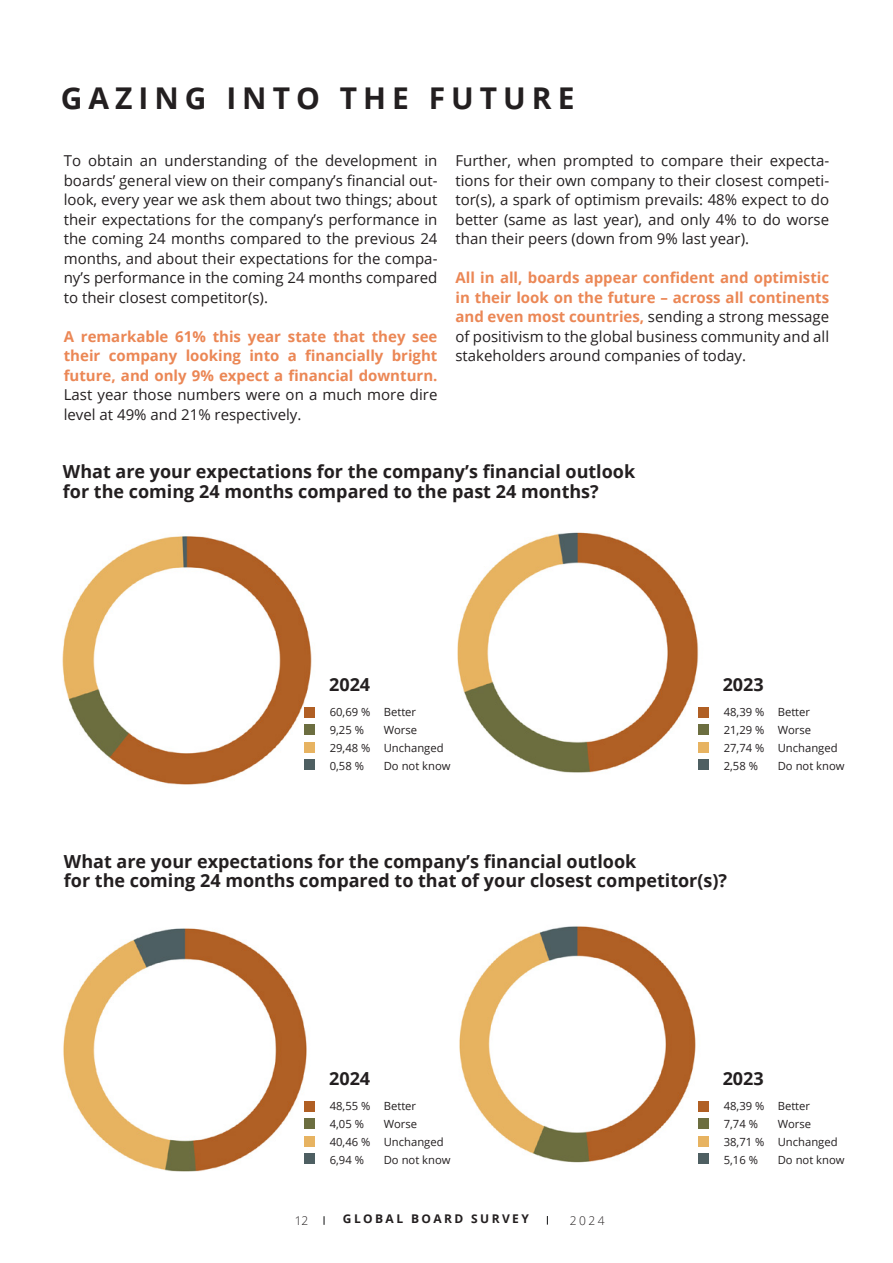
<style>
.page{position:relative;width:893px;height:1263px;background:#fff}
.page>*{position:absolute;margin:0;border:0;box-sizing:border-box;transform-origin:0 0}
.Rubrik{font:700 30px "Open Sans";letter-spacing:.2em;color:#231f20}
.Mellemrubrik{font:700 18px/19.5px "Open Sans";color:#231f20}
.Fremhævelse_brødtekst{font:15px/19.5px "Open Sans";color:#231f20;text-align:justify}
.Fremhævelse_brødtekst-2{font:700 15px/19.5px "Open Sans";color:#eb8755;text-align:justify}
.t1{font:700 12px "Open Sans";letter-spacing:.2em;color:#231f20}
.t2{font:300 12px "Open Sans";letter-spacing:.2em;color:#231f20}
.Billedtekst{font:11.25px "Open Sans";color:#231f20}
.s1{font-weight:400;color:#231f20}
</style>
<div class="page">
<img style="left:62px;top:536px;width:253px;height:249px">
<img style="left:457px;top:532px;width:249px;height:241px">
<div style="left:305px;top:707px;width:10px;height:11px;background:#b05f24"></div>
<div style="left:699px;top:707px;width:10px;height:11px;background:#b05f24"></div>
<div style="left:305px;top:725px;width:10px;height:10px;background:#6c6e40"></div>
<div style="left:699px;top:725px;width:10px;height:10px;background:#6c6e40"></div>
<div style="left:305px;top:742px;width:10px;height:10px;background:#e7b361"></div>
<div style="left:699px;top:742px;width:10px;height:10px;background:#e7b361"></div>
<div style="left:305px;top:759px;width:10px;height:11px;background:#4e5f62"></div>
<div style="left:699px;top:759px;width:10px;height:11px;background:#4e5f62"></div>
<img style="left:63px;top:928px;width:252px;height:243px">
<img style="left:459px;top:926px;width:249px;height:238px">
<div style="left:305px;top:1101px;width:10px;height:11px;background:#b05f24"></div>
<div style="left:699px;top:1101px;width:10px;height:11px;background:#b05f24"></div>
<div style="left:305px;top:1119px;width:10px;height:10px;background:#6c6e40"></div>
<div style="left:699px;top:1119px;width:10px;height:10px;background:#6c6e40"></div>
<div style="left:305px;top:1136px;width:10px;height:10px;background:#e7b361"></div>
<div style="left:699px;top:1136px;width:10px;height:10px;background:#e7b361"></div>
<div style="left:305px;top:1153px;width:10px;height:11px;background:#4e5f62"></div>
<div style="left:699px;top:1153px;width:10px;height:11px;background:#4e5f62"></div>
<p class="Rubrik" style="left:61px;top:77px;width:515px">GAZING INTO THE FUTURE</p>
<p class="Fremhævelse_brødtekst" style="left:64px;top:151px;width:375px">To obtain an understanding of the development in boards’ general view on their company’s financial out&shy;look, every year we ask them about two things; about their expectations for the company’s performance in the coming 24 months compared to the previous 24 months, and about their expectations for the compa&shy;ny’s performance in the coming 24 months compared to their closest competitor(s).</p>
<p class="Fremhævelse_brødtekst-2" style="left:64px;top:326px;width:375px">A remarkable 61% this year state that they see their company looking into a financially bright future, and only 9% expect a financial downturn.<br><span class="s1">Last year those numbers were on a much more dire level at 49% and 21% respectively.</span></p>
<p class="Fremhævelse_brødtekst" style="left:455px;top:151px;width:375px">Further, when prompted to compare their expecta&shy;tions for their own company to their closest competi&shy;tor(s), a spark of optimism prevails: 48% expect to do better (same as last year), and only 4% to do worse than their peers (down from 9% last year).</p>
<p class="Fremhævelse_brødtekst-2" style="left:455px;top:268px;width:375px">All in all, boards appear confident and optimistic in their look on the future – across all continents and even most countries, <span class="s1">sending a strong message of positivism to the global business community and all stakeholders around companies of today.</span></p>
<p class="Mellemrubrik" style="left:63px;top:462px;width:574px">What are your expectations for the company’s financial outlook for the coming 24 months compared to the past 24 months?</p>
<p class="Mellemrubrik" style="left:329px;top:674px;width:43px">2024</p>
<p class="Mellemrubrik" style="left:723px;top:674px;width:43px">2023</p>
<p class="Billedtekst" style="left:330px;top:704px;width:88px">60,69 % Better</p>
<p class="Billedtekst" style="left:330px;top:722px;width:36px">9,25 %</p>
<p class="Billedtekst" style="left:384px;top:722px;width:35px">Worse</p>
<p class="Billedtekst" style="left:330px;top:740px;width:115px">29,48 % Unchanged</p>
<p class="Billedtekst" style="left:330px;top:758px;width:36px">0,58 %</p>
<p class="Billedtekst" style="left:384px;top:758px;width:68px">Do not know</p>
<p class="Billedtekst" style="left:724px;top:704px;width:88px">48,39 % Better</p>
<p class="Billedtekst" style="left:724px;top:722px;width:89px">21,29 % Worse</p>
<p class="Billedtekst" style="left:724px;top:740px;width:115px">27,74 % Unchanged</p>
<p class="Billedtekst" style="left:724px;top:758px;width:36px">2,58 %</p>
<p class="Billedtekst" style="left:778px;top:758px;width:68px">Do not know</p>
<p class="Mellemrubrik" style="left:64px;top:851px;width:665px">What are your expectations for the company’s financial outlook<br>for the coming 24 months compared to that of your closest competitor(s)?</p>
<p class="Mellemrubrik" style="left:329px;top:1069px;width:43px">2024</p>
<p class="Mellemrubrik" style="left:723px;top:1069px;width:43px">2023</p>
<p class="Billedtekst" style="left:330px;top:1098px;width:88px">48,55 % Better</p>
<p class="Billedtekst" style="left:330px;top:1116px;width:36px">4,05 %</p>
<p class="Billedtekst" style="left:384px;top:1116px;width:35px">Worse</p>
<p class="Billedtekst" style="left:330px;top:1134px;width:115px">40,46 % Unchanged</p>
<p class="Billedtekst" style="left:330px;top:1152px;width:36px">6,94 %</p>
<p class="Billedtekst" style="left:384px;top:1152px;width:68px">Do not know</p>
<p class="t2" style="left:295px;top:1212px;width:15px">12</p>
<p class="t1" style="left:343px;top:1210px;width:187px">GLOBAL BOARD SURVEY</p>
<p class="t2" style="left:570px;top:1212px;width:36px">2024</p>
<p class="Billedtekst" style="left:724px;top:1098px;width:88px">48,39 % Better</p>
<p class="Billedtekst" style="left:724px;top:1116px;width:36px">7,74 %</p>
<p class="Billedtekst" style="left:778px;top:1116px;width:35px">Worse</p>
<p class="Billedtekst" style="left:724px;top:1134px;width:115px">38,71 % Unchanged</p>
<p class="Billedtekst" style="left:724px;top:1152px;width:36px">5,16 %</p>
<p class="Billedtekst" style="left:778px;top:1152px;width:68px">Do not know</p>
</div>
